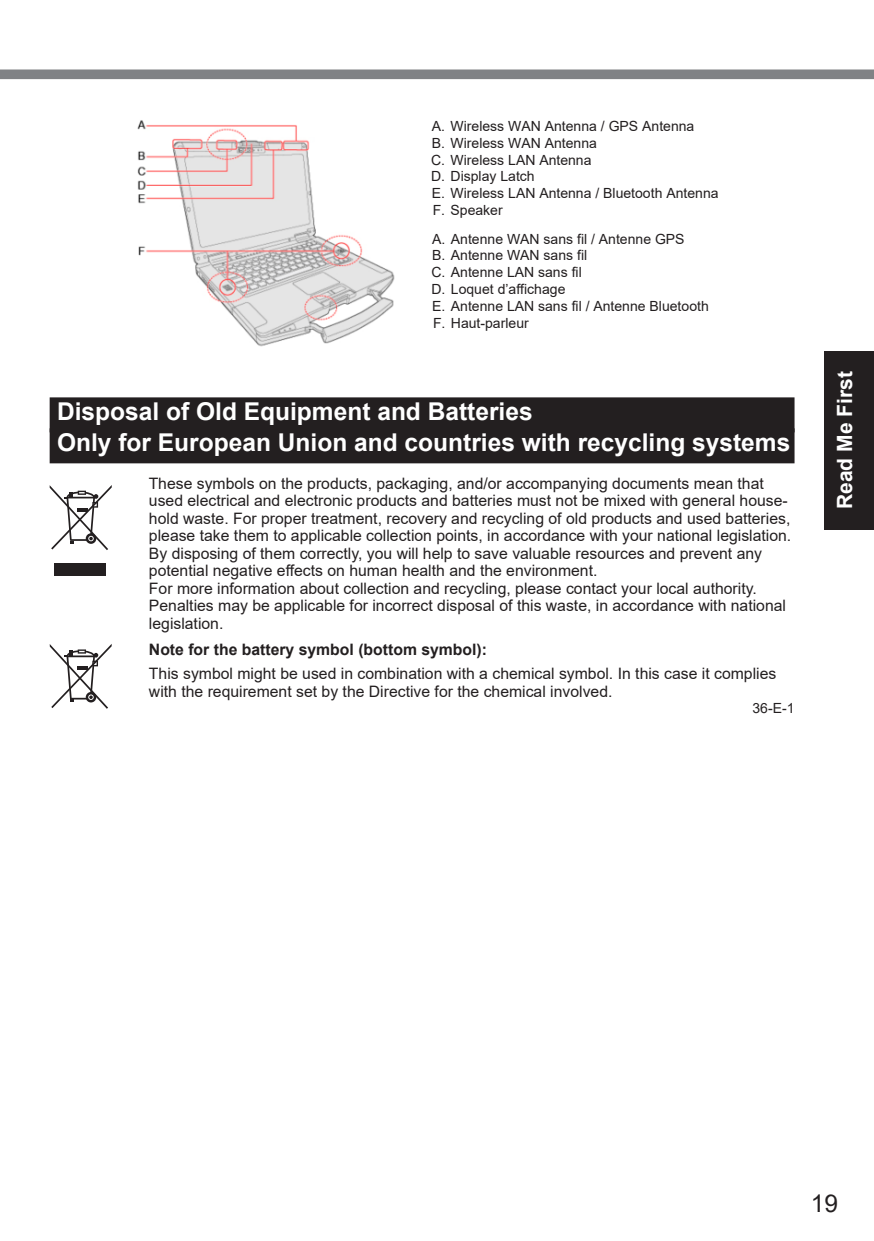
<style>
.page{position:relative;width:874px;height:1241px;background:#fff}
.page>*{position:absolute;margin:0;border:0;box-sizing:border-box;transform-origin:0 0}
.t1{font:700 24.5px/31px "Arial";color:#fff}
.t2{font:24.5px "Arial";color:#231f20}
.t3{font:700 21px "Arial";color:#fff}
.t4{font:15.75px/17.5px "Arial";color:#231f20}
.t5{font:700 15.75px "Arial";color:#231f20}
.t6{font:14px/16.8px "Arial";color:#221e1f}
.t7{font:14px "Arial";color:#231f20}
</style>
<div class="page">
<div style="left:0;top:69px;width:873px;height:10px;background:#808285"></div>
<div style="left:823px;top:351px;width:50px;height:178px;background:#231f20"></div>
<img style="left:137px;top:120px;width:258px;height:227px">
<div style="left:50px;top:397px;width:744px;height:35px;background:#231f20"></div>
<div style="left:50px;top:428px;width:744px;height:35px;background:#231f20"></div>
<svg style="left:50px;top:485px;width:62px;height:65px"></svg>
<div style="left:55px;top:563px;width:51px;height:12px;background:#231f20"></div>
<svg style="left:50px;top:644px;width:62px;height:64px"></svg>
<p class="t6" style="left:431px;top:117px;width:289px">A. Wireless WAN Antenna / GPS Antenna<br>B. Wireless WAN Antenna<br>C. Wireless LAN Antenna<br>D. Display Latch<br>E. Wireless LAN Antenna / Bluetooth Antenna<br>F. Speaker</p>
<p class="t6" style="left:431px;top:230px;width:279px">A. Antenne WAN sans fil / Antenne GPS<br>B. Antenne WAN sans fil<br>C. Antenne LAN sans fil<br>D. Loquet d’affichage<br>E. Antenne LAN sans fil / Antenne Bluetooth<br>F. Haut-parleur</p>
<h1 class="t1" style="left:57px;top:396px;width:734px">Disposal of Old Equipment and Batteries<br>Only for European Union and countries with recycling systems</h1>
<p class="t4" style="left:149px;top:474px;width:643px">These symbols on the products, packaging, and/or accompanying documents mean that used electrical and electronic products and batteries must not be mixed with general house&shy;hold waste. For proper treatment, recovery and recycling of old products and used batteries, please take them to applicable collection points, in accordance with your national legislation.<br>By disposing of them correctly, you will help to save valuable resources and prevent any potential negative effects on human health and the environment.<br>For more information about collection and recycling, please contact your local authority.<br>Penalties may be applicable for incorrect disposal of this waste, in accordance with national legislation.</p>
<p class="t5" style="left:149px;top:638px;width:339px">Note for the battery symbol (bottom symbol):</p>
<p class="t4" style="left:149px;top:664px;width:628px">This symbol might be used in combination with a chemical symbol. In this case it complies with the requirement set by the Directive for the chemical involved.</p>
<p class="t7" style="left:752px;top:698px;width:44px">36-E-1</p>
<h2 class="t3" style="left:829px;top:509px;width:139px;rotate:-90deg">Read Me First</h2>
<h1 class="t2" style="left:810px;top:1186px;width:29px">19</h1>
</div>
